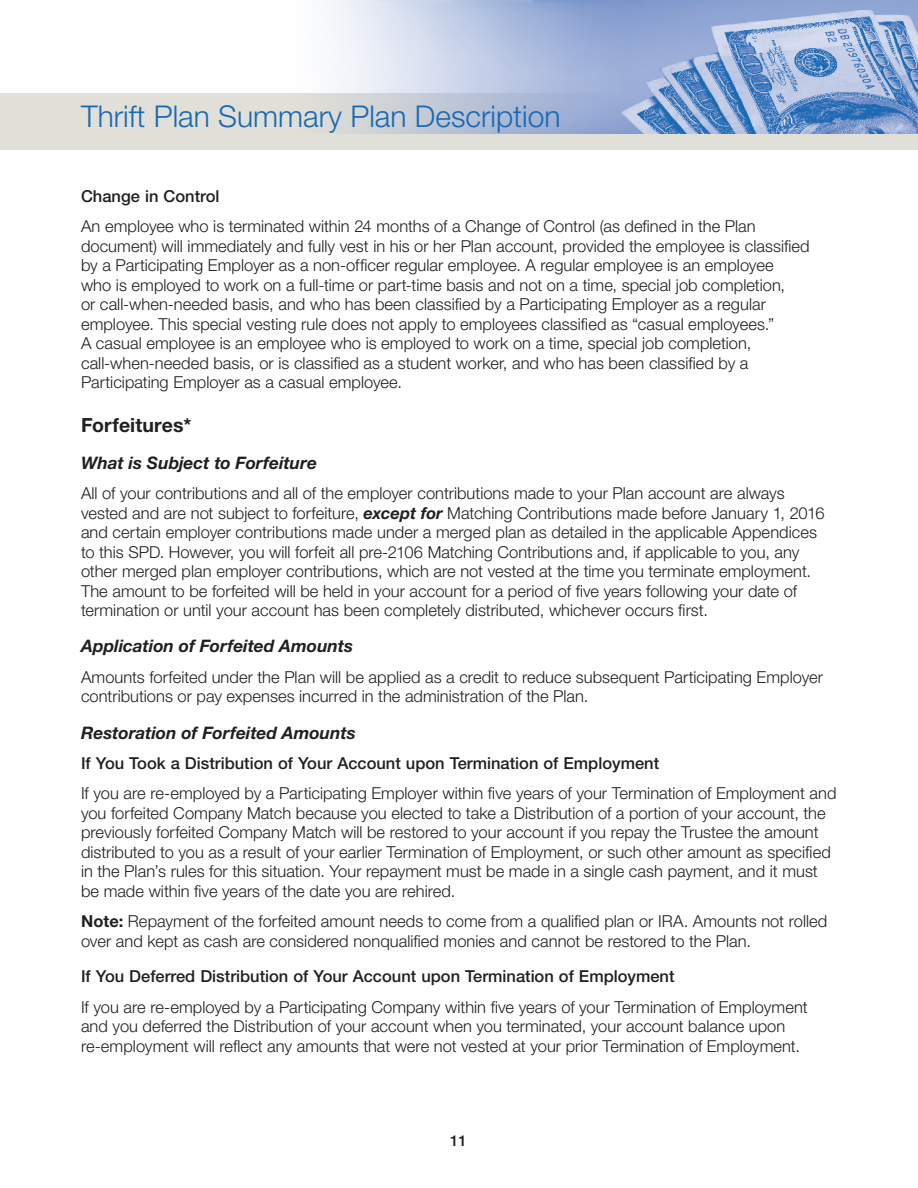
<style>
.page{position:relative;width:918px;height:1188px;background:#fff}
.page>*{position:absolute;margin:0;border:0;box-sizing:border-box;transform-origin:0 0}
.t1{font:300 30px "Helvetica Neue";color:#1768b4}
.HD_1{font:700 19.5px "Helvetica Neue";letter-spacing:.005em;color:#231f20}
.HD_2-Thrift_SPD{font:italic 700 17.25px "Helvetica Neue";color:#231f20}
.Body{font:300 16.5px/19.5px "Helvetica Neue";color:#231f20}
.HD_3-Thrift_SPD{font:500 16.5px "Helvetica Neue";color:#231f20}
.t2{font:500 15px "Helvetica Neue";color:#231f20}
.s1{font-weight:700;font-style:italic}
.s2{font-weight:700}
</style>
<div class="page">
<div style="left:0;top:93px;width:918px;height:57px;background:#e1e0d8"></div>
<img style="left:328px;top:0;width:590px;height:133px">
<h1 class="t1" style="left:81px;top:98px;width:481px">Thrift Plan Summary Plan Description</h1>
<p class="HD_3-Thrift_SPD" style="left:81px;top:186px;width:140px">Change in Control</p>
<p class="Body" style="left:81px;top:216px;width:730px">An employee who is terminated within 24 months of a Change of Control (as defined in the Plan document) will immediately and fully vest in his or her Plan account, provided the employee is classified by a Participating Employer as a non-officer regular employee. A regular employee is an employee<br>who is employed to work on a full-time or part-time basis and not on a time, special job completion,<br>or call-when-needed basis, and who has been classified by a Participating Employer as a regular employee. This special vesting rule does not apply to employees classified as “casual employees.”<br>A casual employee is an employee who is employed to work on a time, special job completion, call-when-needed basis, or is classified as a student worker, and who has been classified by a Participating Employer as a casual employee.</p>
<p class="HD_1" style="left:81px;top:413px;width:112px">Forfeitures*</p>
<p class="HD_2-Thrift_SPD" style="left:81px;top:452px;width:238px">What is Subject to Forfeiture</p>
<p class="Body" style="left:81px;top:483px;width:745px">All of your contributions and all of the employer contributions made to your Plan account are always vested and are not subject to forfeiture, <span class="s1">except for</span> Matching Contributions made before January 1, 2016 and certain employer contributions made under a merged plan as detailed in the applicable Appendices to this SPD. However, you will forfeit all pre-2106 Matching Contributions and, if applicable to you, any other merged plan employer contributions, which are not vested at the time you terminate employment.<br>The amount to be forfeited will be held in your account for a period of five years following your date of termination or until your account has been completely distributed, whichever occurs first.</p>
<p class="HD_2-Thrift_SPD" style="left:81px;top:636px;width:274px">Application of Forfeited Amounts</p>
<p class="Body" style="left:81px;top:667px;width:744px">Amounts forfeited under the Plan will be applied as a credit to reduce subsequent Participating Employer contributions or pay expenses incurred in the administration of the Plan.</p>
<p class="HD_2-Thrift_SPD" style="left:81px;top:722px;width:276px">Restoration of Forfeited Amounts</p>
<p class="HD_3-Thrift_SPD" style="left:81px;top:753px;width:580px">If You Took a Distribution of Your Account upon Termination of Employment</p>
<p class="Body" style="left:81px;top:783px;width:757px">If you are re-employed by a Participating Employer within five years of your Termination of Employment and you forfeited Company Match because you elected to take a Distribution of a portion of your account, the previously forfeited Company Match will be restored to your account if you repay the Trustee the amount distributed to you as a result of your earlier Termination of Employment, or such other amount as specified in the Plan’s rules for this situation. Your repayment must be made in a single cash payment, and it must be made within five years of the date you are rehired.</p>
<p class="Body" style="left:81px;top:911px;width:748px"><span class="s2">Note:</span> Repayment of the forfeited amount needs to come from a qualified plan or IRA. Amounts not rolled over and kept as cash are considered nonqualified monies and cannot be restored to the Plan.</p>
<p class="HD_3-Thrift_SPD" style="left:81px;top:967px;width:595px">If You Deferred Distribution of Your Account upon Termination of Employment</p>
<p class="Body" style="left:81px;top:997px;width:728px">If you are re-employed by a Participating Company within five years of your Termination of Employment and you deferred the Distribution of your account when you terminated, your account balance upon re-employment will reflect any amounts that were not vested at your prior Termination of Employment.</p>
<p class="t2" style="left:450px;top:1131px;width:18px">11</p>
</div>
